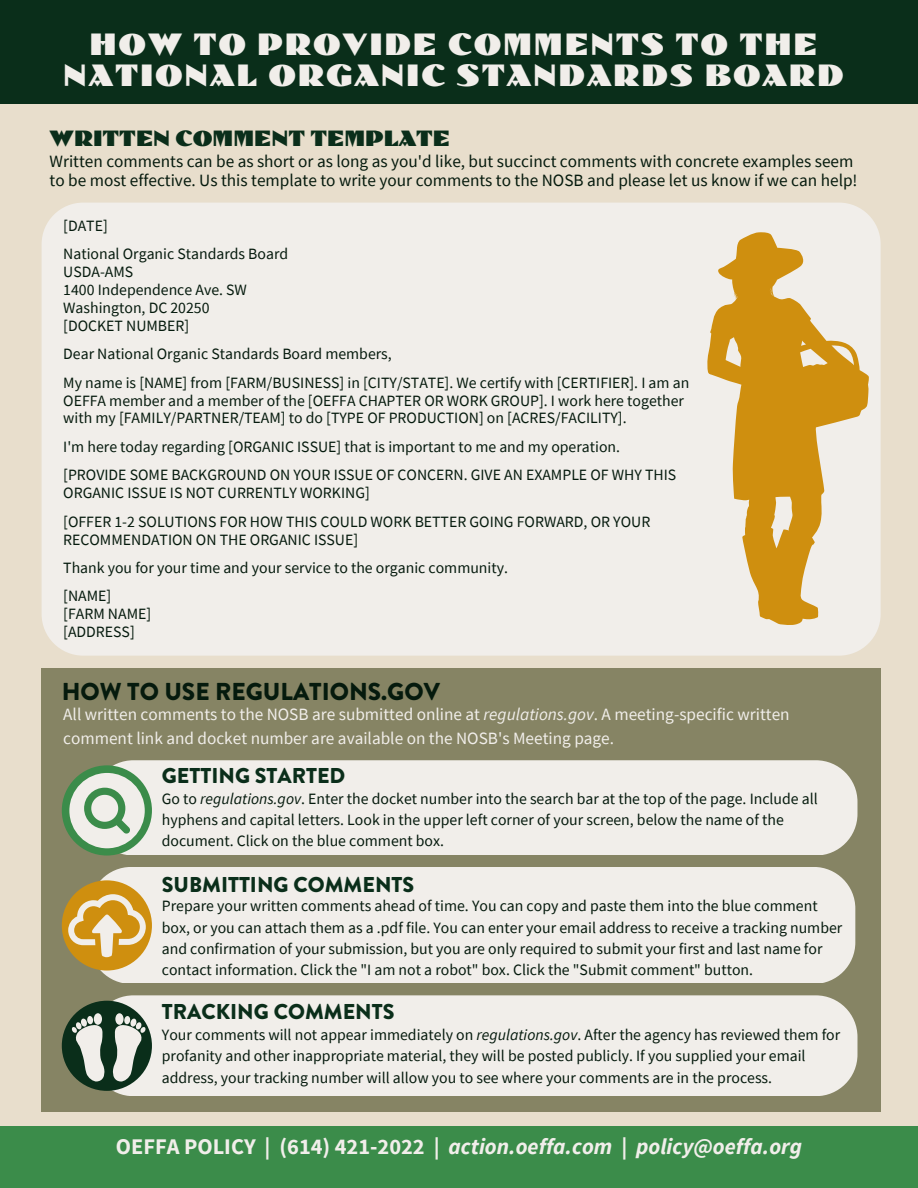
<style>
.page{position:relative;width:918px;height:1188px;background:#e8decc}
.page>*{position:absolute;margin:0;border:0;box-sizing:border-box;transform-origin:0 0}
.t1{font:31.95px/30.3px "Dolmen Com";letter-spacing:.055em;color:#f1eeea;text-align:center}
.t2{font:900 24.45px "Brandon Grotesque";color:#051a0d}
.t3{font:22.95px "Dolmen Com";color:#0a2e1a}
.t4{font:italic 700 22.35px "Source Sans Pro";color:#f1eeea}
.t5{font:900 21.45px "Brandon Grotesque";color:#0a2e1a}
.t6{font:17.25px/19.2px "Source Sans Pro";color:#051a0d}
.t7{font:17.25px/23.7px "Source Sans Pro";color:#f1eeea}
.t8{font:15.75px/21.3px "Source Sans Pro";color:#051a0d}
.s1{font-style:italic}
.s2{font-style:normal}
</style>
<div class="page">
<div style="left:42px;top:668px;width:839px;height:443px;background:#868464"></div>
<div style="left:90px;top:867px;width:765px;height:116px;background:#f1eeea;border-radius:42px"></div>
<div style="left:0;top:1126px;width:918px;height:62px;background:#3b8c4a"></div>
<div style="left:0;top:0;width:918px;height:104px;background:#0a2e1a"></div>
<div style="left:42px;top:203px;width:839px;height:453px;background:#f1eeea;border-radius:42px"></div>
<div style="left:92px;top:995px;width:765px;height:101px;background:#f1eeea;border-radius:42px"></div>
<div style="left:92px;top:760px;width:765px;height:95px;background:#f1eeea;border-radius:42px"></div>
<div style="left:62px;top:765px;width:90px;height:91px;background:#3b8c4a;border-radius:50%"></div>
<div style="left:62px;top:880px;width:90px;height:91px;background:#cf8f0f;border-radius:50%"></div>
<div style="left:62px;top:1001px;width:90px;height:90px;background:#0a2e1a;border-radius:50%"></div>
<svg style="left:707px;top:232px;width:162px;height:393px"></svg>
<svg style="left:69px;top:773px;width:76px;height:75px"></svg>
<svg style="left:68px;top:894px;width:78px;height:63px"></svg>
<div style="left:94px;top:1013px;width:8px;height:12px;background:#f1eeea;border-radius:50%"></div>
<div style="left:87px;top:1016px;width:6px;height:8px;background:#f1eeea;border-radius:50%"></div>
<svg style="left:72px;top:1018px;width:33px;height:64px"></svg>
<svg style="left:115px;top:1013px;width:9px;height:12px"></svg>
<svg style="left:113px;top:1018px;width:33px;height:64px"></svg>
<h1 class="t1" style="left:63px;top:31px;width:782px">HOW TO PROVIDE COMMENTS TO THE<br>NATIONAL ORGANIC STANDARDS BOARD</h1>
<h3 class="t3" style="left:50px;top:124px;width:402px">WRITTEN COMMENT TEMPLATE</h3>
<p class="t6" style="left:50px;top:151px;width:810px">Written comments can be as short or as long as you'd like, but succinct comments with concrete examples seem to be most effective. Us this template to write your comments to the NOSB and please let us know if we can help!</p>
<p class="t8" style="left:63px;top:211px;width:226px;line-height:28.5px">[DATE]<br>National Organic Standards Board</p>
<p class="t8" style="left:63px;top:263px;width:185px;line-height:17.9px">USDA-AMS<br>1400 Independence Ave. SW<br>Washington, DC 20250 [DOCKET NUMBER]</p>
<p class="t8" style="left:63px;top:339px;width:628px;line-height:28.5px">Dear National Organic Standards Board members,<br>My name is [NAME] from [FARM/BUSINESS] in [CITY/STATE]. We certify with [CERTIFIER]. I am an</p>
<p class="t8" style="left:63px;top:391px;width:622px;line-height:17.9px">OEFFA member and a member of the [OEFFA CHAPTER OR WORK GROUP]. I work here together with my [FAMILY/PARTNER/TEAM] to do [TYPE OF PRODUCTION] on [ACRES/FACILITY].</p>
<p class="t8" style="left:63px;top:432px;width:615px;line-height:28.5px">I'm here today regarding [ORGANIC ISSUE] that is important to me and my operation. [PROVIDE SOME BACKGROUND ON YOUR ISSUE OF CONCERN. GIVE AN EXAMPLE OF WHY THIS</p>
<p class="t8" style="left:63px;top:478px;width:589px;line-height:28.5px">ORGANIC ISSUE IS NOT CURRENTLY WORKING]<br>[OFFER 1-2 SOLUTIONS FOR HOW THIS COULD WORK BETTER GOING FORWARD, OR YOUR</p>
<p class="t8" style="left:63px;top:525px;width:446px;line-height:28.5px">RECOMMENDATION ON THE ORGANIC ISSUE]<br>Thank you for your time and your service to the organic community. [NAME]</p>
<p class="t8" style="left:63px;top:605px;width:89px;line-height:17.9px">[FARM NAME] [ADDRESS]</p>
<h2 class="t2" style="left:62px;top:674px;width:380px">HOW TO USE REGULATIONS.GOV</h2>
<p class="t7" style="left:63px;top:702px;width:728px">All written comments to the NOSB are submitted online at <span class="s1">regulations.gov</span>. A meeting-specific written comment link and docket number are available on the NOSB's Meeting page.</p>
<h3 class="t5" style="left:162px;top:760px;width:185px">GETTING STARTED</h3>
<p class="t8" style="left:162px;top:787px;width:657px">Go to <span class="s1">regulations.gov</span>. Enter the docket number into the search bar at the top of the page. Include all hyphens and capital letters. Look in the upper left corner of your screen, below the name of the document. Click on the blue comment box.</p>
<h3 class="t5" style="left:162px;top:870px;width:254px">SUBMITTING COMMENTS</h3>
<p class="t8" style="left:162px;top:895px;width:682px">Prepare your written comments ahead of time. You can copy and paste them into the blue comment box, or you can attach them as a .pdf file. You can enter your email address to receive a tracking number and confirmation of your submission, but you are only required to submit your first and last name for contact information. Click the "I am not a robot" box. Click the "Submit comment" button.</p>
<h3 class="t5" style="left:162px;top:996px;width:234px">TRACKING COMMENTS</h3>
<p class="t8" style="left:162px;top:1024px;width:680px">Your comments will not appear immediately on <span class="s1">regulations.gov</span>. After the agency has reviewed them for profanity and other inappropriate material, they will be posted publicly. If you supplied your email address, your tracking number will allow you to see where your comments are in the process.</p>
<h3 class="t4" style="left:116px;top:1132px;width:688px"><span class="s2">OEFFA POLICY | (614) 421-2022 |</span> action.oeffa.com <span class="s2">|</span> policy@oeffa.org</h3>
</div>
